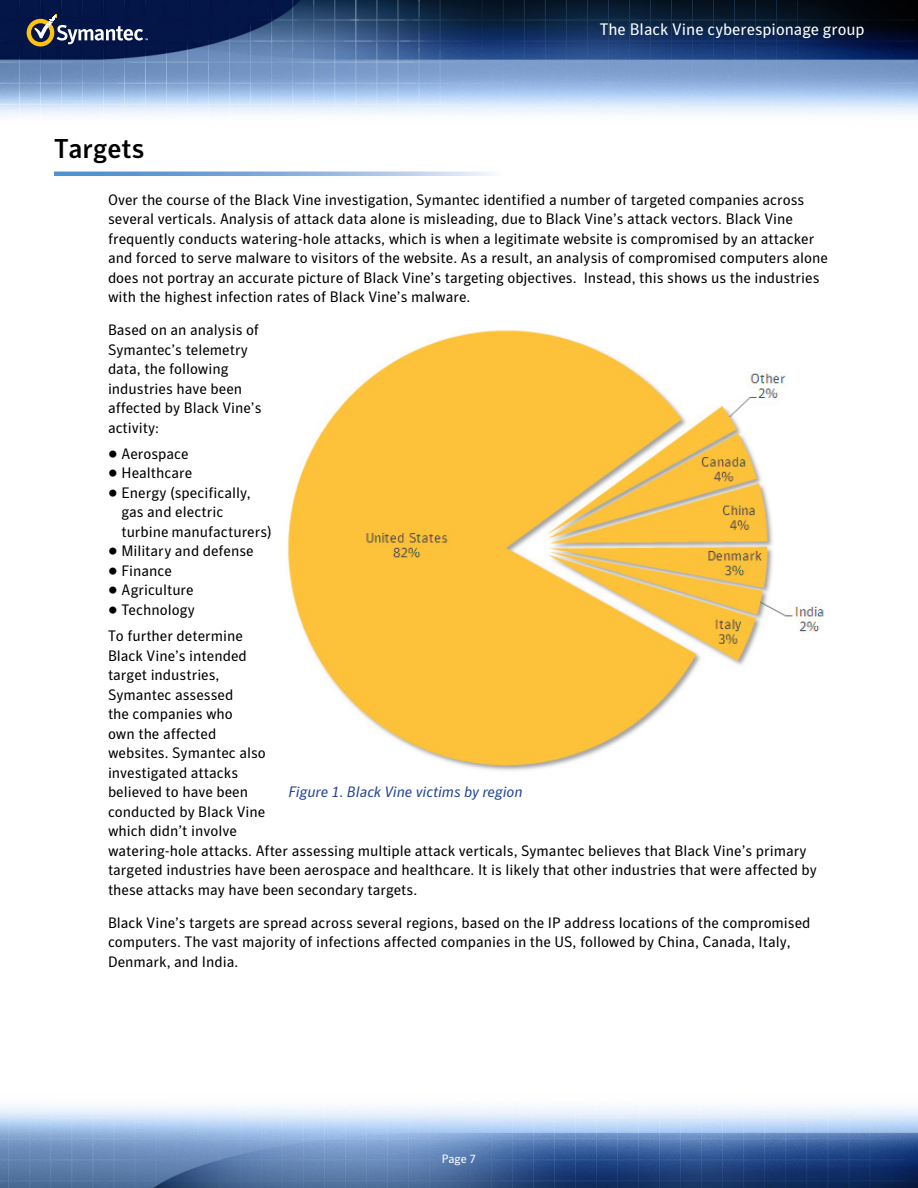
<style>
.page{position:relative;width:918px;height:1188px;background:#fff}
.page>*{position:absolute;margin:0;border:0;box-sizing:border-box;transform-origin:0 0}
.t1{font:500 27px "Symantec Sans";color:#000}
.t2{font:16.5px "Symantec Sans";color:#fff}
.t3{font:15px/19.5px "Symantec Sans";color:#000}
.t4{font:italic 15px "Symantec Sans";letter-spacing:-.005em;color:#234596}
.t5{font:12px "Symantec Sans";color:#fff}
.s1{font-family:"Tahoma";font-weight:700}
</style>
<div class="page">
<img style="left:0;top:0;width:918px;height:1188px">
<svg style="left:27px;top:15px;width:121px;height:32px;background:#434b62"></svg>
<svg style="left:54px;top:172px;width:783px;height:4px"></svg>
<img style="left:285px;top:322px;width:551px;height:460px">
<p class="t2" style="left:600px;top:19px;width:266px">The Black Vine cyberespionage group</p>
<h1 class="t1" style="left:54px;top:133px;width:92px">Targets</h1>
<p class="t3" style="left:108px;top:189px;width:721px">Over the course of the Black Vine investigation, Symantec identified a number of targeted companies across several verticals. Analysis of attack data alone is misleading, due to Black Vine’s attack vectors. Black Vine frequently conducts watering-hole attacks, which is when a legitimate website is compromised by an attacker and forced to serve malware to visitors of the website. As a result, an analysis of compromised computers alone does not portray an accurate picture of Black Vine’s targeting objectives. Instead, this shows us the industries with the highest infection rates of Black Vine’s malware.</p>
<p class="t3" style="left:108px;top:320px;width:155px">Based on an analysis of<br>Symantec’s telemetry data, the following industries have been affected by Black Vine’s activity:</p>
<p class="t3" style="left:108px;top:444px;width:82px"><span class="s1">•</span> Aerospace</p>
<p class="t3" style="left:108px;top:463px;width:86px"><span class="s1">•</span> Healthcare</p>
<p class="t3" style="left:122px;top:483px;width:152px;text-indent:-14px"><span class="s1">•</span> Energy (specifically, gas and electric turbine manufacturers)</p>
<p class="t3" style="left:108px;top:541px;width:147px"><span class="s1">•</span> Military and defense</p>
<p class="t3" style="left:108px;top:561px;width:65px"><span class="s1">•</span> Finance</p>
<p class="t3" style="left:108px;top:580px;width:87px"><span class="s1">•</span> Agriculture</p>
<p class="t3" style="left:108px;top:596px;width:137px;line-height:26.2px"><span class="s1">•</span> Technology<br>To further determine</p>
<p class="t3" style="left:108px;top:645px;width:710px">Black Vine’s intended<br>target industries,<br>Symantec assessed<br>the companies who<br>own the affected<br>websites. Symantec also<br>investigated attacks<br>believed to have been<br>conducted by Black Vine<br>which didn’t involve<br>watering-hole attacks. After assessing multiple attack verticals, Symantec believes that Black Vine’s primary targeted industries have been aerospace and healthcare. It is likely that other industries that were affected by these attacks may have been secondary targets.</p>
<p class="t3" style="left:108px;top:912px;width:704px">Black Vine’s targets are spread across several regions, based on the IP address locations of the compromised computers. The vast majority of infections affected companies in the US, followed by China, Canada, Italy,<br>Denmark, and India.</p>
<p class="t4" style="left:289px;top:783px;width:236px">Figure 1. Black Vine victims by region</p>
<p class="t5" style="left:442px;top:1152px;width:36px">Page 7</p>
</div>
